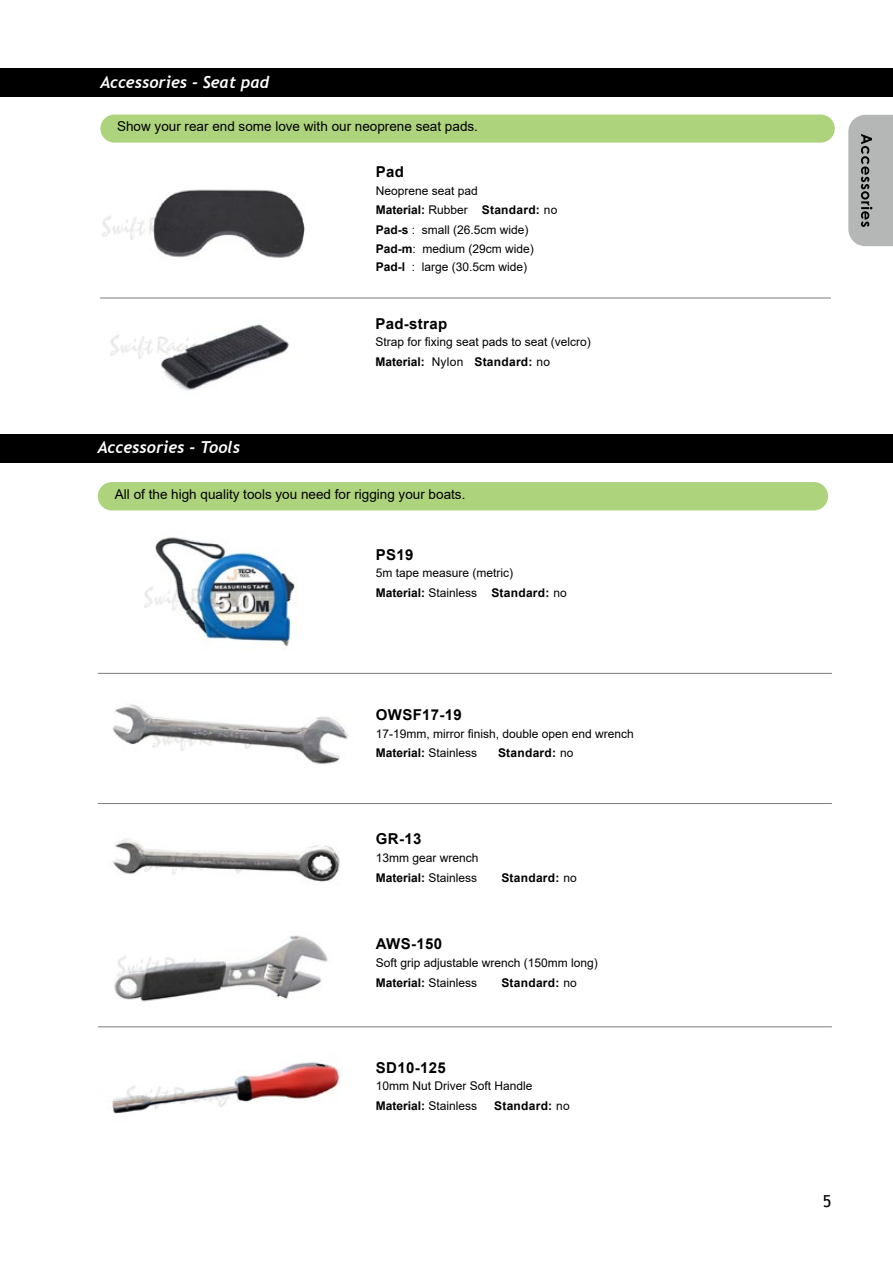
<style>
.page{position:relative;width:893px;height:1263px;background:#fff}
.page>*{position:absolute;margin:0;border:0;box-sizing:border-box;transform-origin:0 0}
.t1{font:italic 700 16.5px "Trebuchet";color:#fff}
.t2{font:16.5px "Trebuchet MS";color:#000}
.t3{font:700 15px "Arial";letter-spacing:.02em;color:#000}
.t4{font:13.5px "Arial";color:#000}
.t5{font:12px/19.5px "Arial";color:#000}
.t6{font:700 12px "Arial";letter-spacing:.02em;color:#000}
.s1{font-weight:700}
.s2{font-weight:400}
</style>
<div class="page">
<hr style="left:98px;top:803px;width:734px;height:1px;background:#7d7d7d">
<hr style="left:98px;top:1026px;width:734px;height:1px;background:#7d7d7d">
<div style="left:1px;top:434px;width:892px;height:28px;background:#000"></div>
<div style="left:98px;top:482px;width:730px;height:28px;background:#add37d;border-radius:14px"></div>
<div style="left:1px;top:68px;width:892px;height:28px;background:#000"></div>
<div style="left:100px;top:115px;width:735px;height:28px;background:#add37d;border-radius:14px"></div>
<img style="left:154px;top:189px;width:151px;height:69px">
<img style="left:161px;top:323px;width:128px;height:68px">
<hr style="left:100px;top:298px;width:731px;height:1px;background:#7d7d7d">
<img style="left:153px;top:537px;width:143px;height:110px">
<hr style="left:98px;top:673px;width:734px;height:1px;background:#7d7d7d">
<img style="left:114px;top:935px;width:214px;height:67px">
<img style="left:113px;top:838px;width:227px;height:44px">
<img style="left:112px;top:704px;width:236px;height:60px">
<img style="left:112px;top:1062px;width:228px;height:52px">
<img style="left:102px;top:214px;width:105px;height:26px">
<img style="left:110px;top:332px;width:104px;height:27px">
<img style="left:144px;top:585px;width:105px;height:27px">
<img style="left:151px;top:725px;width:106px;height:26px">
<img style="left:142px;top:849px;width:107px;height:27px">
<img style="left:116px;top:953px;width:106px;height:27px">
<img style="left:125px;top:1083px;width:106px;height:27px">
<svg style="left:848px;top:115px;width:45px;height:131px;background:#abacac"></svg>
<h1 class="t1" style="left:100px;top:71px;width:171px">Accessories - Seat pad</h1>
<p class="t4" style="left:117px;top:117px;width:362px">Show your rear end some love with our neoprene seat pads.</p>
<p class="t3" style="left:376px;top:161px;width:30px">Pad</p>
<p class="t5" style="left:376px;top:181px;width:183px">Neoprene seat pad<br><span class="s1">Material:</span> Rubber <span class="s1">Standard:</span> no<br><span class="s1">Pad-s</span> : small (26.5cm wide)</p>
<p class="t5" style="left:376px;top:239px;width:160px;line-height:18px"><span class="s1">Pad-m</span>: medium (29cm wide)<br><span class="s1">Pad-l</span> : large (30.5cm wide)</p>
<h1 class="t1" style="left:98px;top:437px;width:144px">Accessories - Tools</h1>
<p class="t3" style="left:375px;top:313px;width:73px">Pad-strap</p>
<p class="t5" style="left:375px;top:332px;width:217px">Strap for fixing seat pads to seat (velcro)<br><span class="s1">Material:</span> Nylon <span class="s1">Standard:</span> no</p>
<p class="t4" style="left:115px;top:485px;width:352px">All of the high quality tools you need for rigging your boats.</p>
<p class="t3" style="left:376px;top:544px;width:39px">PS19</p>
<p class="t5" style="left:376px;top:563px;width:193px">5m tape measure (metric)<br><span class="s1">Material:</span> Stainless <span class="s1">Standard:</span> no</p>
<p class="t3" style="left:376px;top:704px;width:87px">OWSF17-19</p>
<p class="t5" style="left:376px;top:724px;width:260px">17-19mm, mirror finish, double open end wrench<br><span class="s1">Material:</span> Stainless</p>
<p class="t6" style="left:498px;top:745px;width:77px">Standard: <span class="s2">no</span></p>
<p class="t3" style="left:376px;top:829px;width:47px">GR-13</p>
<p class="t5" style="left:376px;top:848px;width:104px">13mm gear wrench<br><span class="s1">Material:</span> Stainless</p>
<p class="t6" style="left:501px;top:869px;width:77px">Standard: <span class="s2">no</span></p>
<p class="t3" style="left:376px;top:933px;width:68px">AWS-150</p>
<p class="t5" style="left:376px;top:953px;width:224px">Soft grip adjustable wrench (150mm long)<br><span class="s1">Material:</span> Stainless</p>
<p class="t6" style="left:501px;top:974px;width:77px">Standard: <span class="s2">no</span></p>
<p class="t3" style="left:376px;top:1057px;width:71px">SD10-125</p>
<p class="t5" style="left:376px;top:1076px;width:158px">10mm Nut Driver Soft Handle<br><span class="s1">Material:</span> Stainless</p>
<p class="t6" style="left:494px;top:1097px;width:77px">Standard: <span class="s2">no</span></p>
<h1 class="t2" style="left:823px;top:1191px;width:10px">5</h1>
</div>
